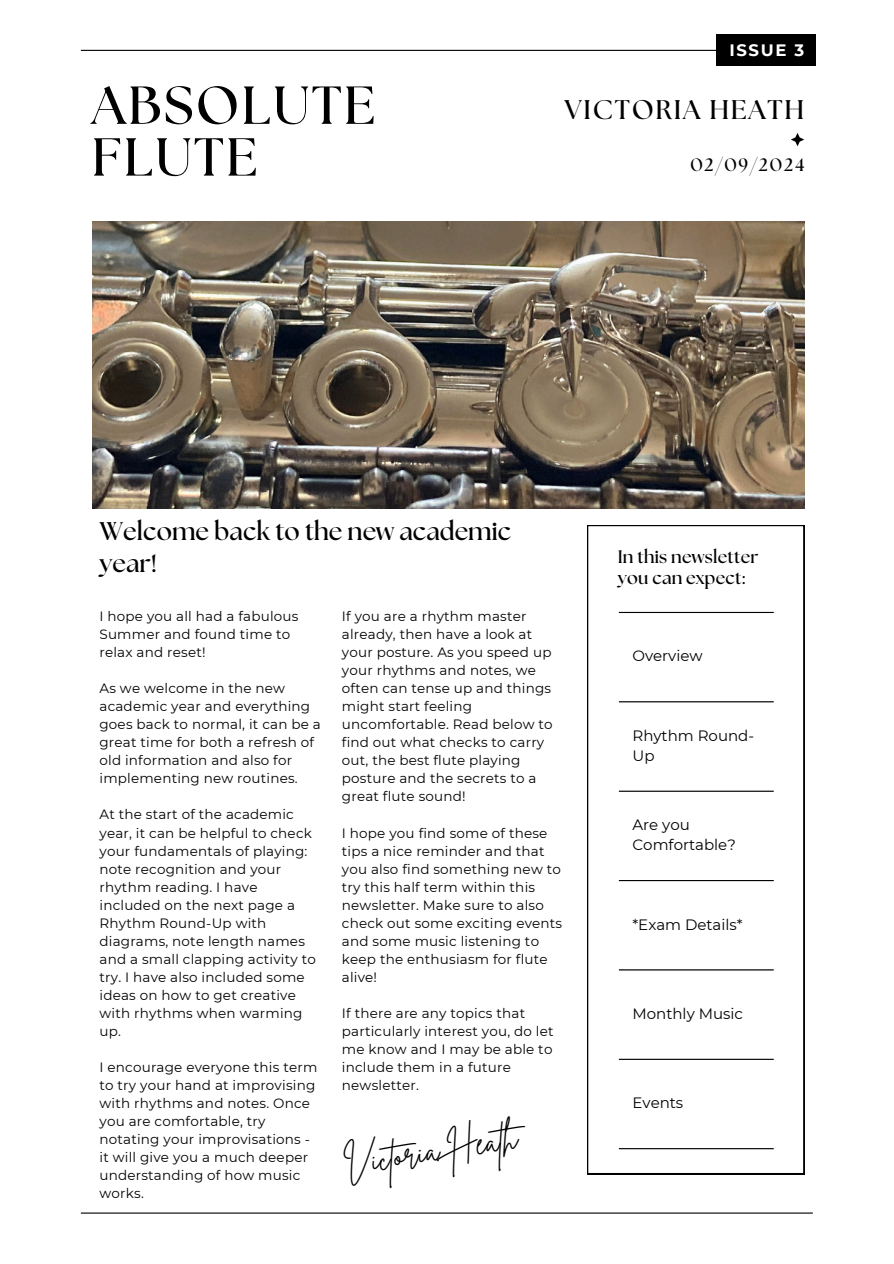
<style>
.page{position:relative;width:894px;height:1264px;background:#fff}
.page>*{position:absolute;margin:0;border:0;box-sizing:border-box;transform-origin:0 0}
.t1{font:700 53.4px/51.8px "The Seasons";letter-spacing:.04em;color:#000}
.t2{font:33.45px "Brittany Signature";color:#000}
.t3{font:700 27px "The Seasons";letter-spacing:.065em;color:#000}
.t4{font:700 25.5px/31.5px "The Seasons";color:#000}
.t5{font:700 18px "The Seasons";letter-spacing:.01em;color:#000}
.t6{font:700 16.5px "Montserrat";letter-spacing:.1em;color:#fff}
.t7{font:15px/20.2px "Montserrat";color:#000}
.t8{font:13.5px/18px "Montserrat";letter-spacing:.015em;color:#000}
</style>
<div class="page">
<hr style="left:81px;top:50px;width:731px;height:1px;background:#000">
<hr style="left:81px;top:1212px;width:731px;height:1px;background:#000">
<svg style="left:791px;top:133px;width:13px;height:13px"></svg>
<svg style="left:587px;top:525px;width:217px;height:649px"></svg>
<hr style="left:618px;top:612px;width:155px;height:1px;background:#000">
<hr style="left:618px;top:701px;width:155px;height:1px;background:#000">
<hr style="left:618px;top:790px;width:155px;height:1px;background:#000">
<hr style="left:618px;top:880px;width:155px;height:1px;background:#000">
<hr style="left:618px;top:969px;width:155px;height:1px;background:#000">
<hr style="left:618px;top:1058px;width:155px;height:1px;background:#000">
<hr style="left:618px;top:1148px;width:155px;height:1px;background:#000">
<div style="left:716px;top:35px;width:99px;height:31px;background:#000"></div>
<img style="left:92px;top:221px;width:712px;height:287px">
<p class="t1" style="left:91px;top:82px;width:285px">ABSOLUTE<br>FLUTE</p>
<p class="t6" style="left:729px;top:40px;width:76px">ISSUE 3</p>
<p class="t3" style="left:564px;top:97px;width:241px">VICTORIA HEATH</p>
<p class="t5" style="left:690px;top:157px;width:115px">02/09/2024</p>
<h4 class="t4" style="left:99px;top:517px;width:413px">Welcome back to the new academic year!</h4>
<h1 class="t8" style="left:99px;top:607px;width:200px">I hope you all had a fabulous<br>Summer and found time to relax and reset!</h1>
<h3 class="t8" style="left:99px;top:679px;width:223px">As we welcome in the new academic year and everything goes back to normal, it can be a great time for both a refresh of old information and also for implementing new routines.</h3>
<p class="t8" style="left:99px;top:805px;width:218px">At the start of the academic year, it can be helpful to check your fundamentals of playing: note recognition and your rhythm reading. I have included on the next page a<br>Rhythm Round-Up with diagrams, note length names and a small clapping activity to try. I have also included some ideas on how to get creative with rhythms when warming up.</p>
<p class="t8" style="left:99px;top:1057px;width:219px">I encourage everyone this term to try your hand at improvising with rhythms and notes. Once you are comfortable, try notating your improvisations - it will give you a much deeper understanding of how music works.</p>
<p class="t8" style="left:342px;top:607px;width:212px">If you are a rhythm master already, then have a look at your posture. As you speed up your rhythms and notes, we often can tense up and things might start feeling uncomfortable. Read below to find out what checks to carry out, the best flute playing posture and the secrets to a great flute sound!</p>
<p class="t8" style="left:342px;top:823px;width:222px">I hope you find some of these tips a nice reminder and that you also find something new to try this half term within this newsletter. Make sure to also check out some exciting events and some music listening to keep the enthusiasm for flute alive!</p>
<p class="t8" style="left:342px;top:1003px;width:213px">If there are any topics that particularly interest you, do let me know and I may be able to include them in a future newsletter.</p>
<p class="t2" style="left:340px;top:1142px;width:177px;rotate:-9deg">Victoria Heath</p>
<p class="t5" style="left:617px;top:549px;width:142px">In this newsletter</p>
<p class="t5" style="left:617px;top:569px;width:129px">you can expect:</p>
<p class="t7" style="left:632px;top:646px;width:72px">Overview</p>
<p class="t7" style="left:632px;top:725px;width:123px">Rhythm Round-<br>Up</p>
<p class="t7" style="left:632px;top:814px;width:105px">Are you<br>Comfortable?</p>
<p class="t7" style="left:632px;top:914px;width:112px">*Exam Details*</p>
<h2 class="t7" style="left:632px;top:1003px;width:112px">Monthly Music</h2>
<p class="t7" style="left:632px;top:1092px;width:52px">Events</p>
</div>
